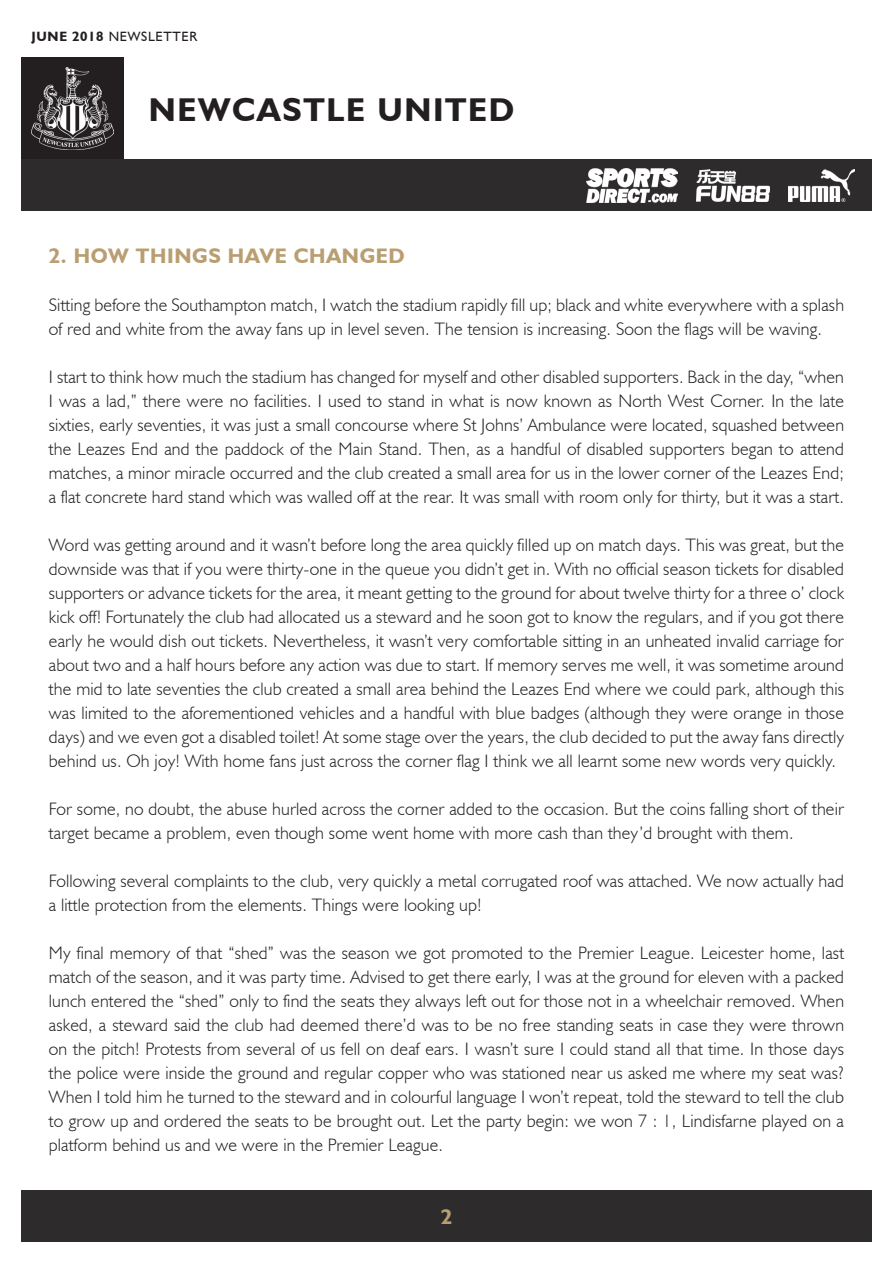
<style>
.page{position:relative;width:893px;height:1263px;background:#fff}
.page>*{position:absolute;margin:0;border:0;box-sizing:border-box;transform-origin:0 0}
.t1{font:700 33px "Humanist 521 BT";letter-spacing:.05em;color:#231f20}
.t2{font:700 21px "Humanist 521 BT";letter-spacing:.03em;color:#b99e71}
.t3{font:300 18px/24px "Humanist 521 BT";letter-spacing:.01em;color:#231f20}
.t4{font:13.5px "Humanist 521 BT";letter-spacing:.05em;color:#231f20}
.s1{font-weight:700}
</style>
<div class="page">
<div style="left:21px;top:57px;width:103px;height:103px;background:#231f20"></div>
<img style="left:32px;top:68px;width:81px;height:81px">
<div style="left:21px;top:160px;width:851px;height:51px;background:#2e2b2c"></div>
<div style="left:21px;top:1190px;width:851px;height:52px;background:#2e2b2c"></div>
<img style="left:587px;top:169px;width:91px;height:33px">
<img style="left:696px;top:169px;width:74px;height:33px">
<img style="left:788px;top:169px;width:66px;height:33px">
<p class="t4" style="left:32px;top:28px;width:167px"><span class="s1">JUNE 2018</span> NEWSLETTER</p>
<h1 class="t1" style="left:149px;top:89px;width:367px">NEWCASTLE UNITED</h1>
<p class="t2" style="left:49px;top:243px;width:357px">2. HOW THINGS HAVE CHANGED</p>
<p class="t3" style="left:49px;top:293px;width:797px">Sitting before the Southampton match, I watch the stadium rapidly fill up; black and white everywhere with a splash of red and white from the away fans up in level seven. The tension is increasing. Soon the flags will be waving.</p>
<p class="t3" style="left:49px;top:365px;width:797px;text-align:justify">I start to think how much the stadium has changed for myself and other disabled supporters. Back in the day, “when I was a lad,” there were no facilities. I used to stand in what is now known as North West Corner. In the late sixties, early seventies, it was just a small concourse where St Johns’ Ambulance were located, squashed between the Leazes End and the paddock of the Main Stand. Then, as a handful of disabled supporters began to attend matches, a minor miracle occurred and the club created a small area for us in the lower corner of the Leazes End; a flat concrete hard stand which was walled off at the rear. It was small with room only for thirty, but it was a start.</p>
<p class="t3" style="left:49px;top:533px;width:797px;text-align:justify">Word was getting around and it wasn’t before long the area quickly filled up on match days. This was great, but the downside was that if you were thirty-one in the queue you didn’t get in. With no official season tickets for disabled supporters or advance tickets for the area, it meant getting to the ground for about twelve thirty for a three o’ clock kick off! Fortunately the club had allocated us a steward and he soon got to know the regulars, and if you got there early he would dish out tickets. Nevertheless, it wasn’t very comfortable sitting in an unheated invalid carriage for about two and a half hours before any action was due to start. If memory serves me well, it was sometime around the mid to late seventies the club created a small area behind the Leazes End where we could park, although this was limited to the aforementioned vehicles and a handful with blue badges (although they were orange in those days) and we even got a disabled toilet! At some stage over the years, the club decided to put the away fans directly behind us. Oh joy! With home fans just across the corner flag I think we all learnt some new words very quickly.</p>
<p class="t3" style="left:49px;top:797px;width:797px">For some, no doubt, the abuse hurled across the corner added to the occasion. But the coins falling short of their target became a problem, even though some went home with more cash than they’d brought with them.</p>
<p class="t3" style="left:49px;top:869px;width:797px">Following several complaints to the club, very quickly a metal corrugated roof was attached. We now actually had a little protection from the elements. Things were looking up!</p>
<p class="t3" style="left:49px;top:941px;width:797px;text-align:justify">My final memory of that “shed” was the season we got promoted to the Premier League. Leicester home, last match of the season, and it was party time. Advised to get there early, I was at the ground for eleven with a packed lunch entered the “shed” only to find the seats they always left out for those not in a wheelchair removed. When asked, a steward said the club had deemed there’d was to be no free standing seats in case they were thrown on the pitch! Protests from several of us fell on deaf ears. I wasn’t sure I could stand all that time. In those days the police were inside the ground and regular copper who was stationed near us asked me where my seat was?<br>When I told him he turned to the steward and in colourful language I won’t repeat, told the steward to tell the club to grow up and ordered the seats to be brought out. Let the party begin: we won 7 : 1, Lindisfarne played on a platform behind us and we were in the Premier League.</p>
<p class="t2" style="left:441px;top:1204px;width:13px">2</p>
</div>
